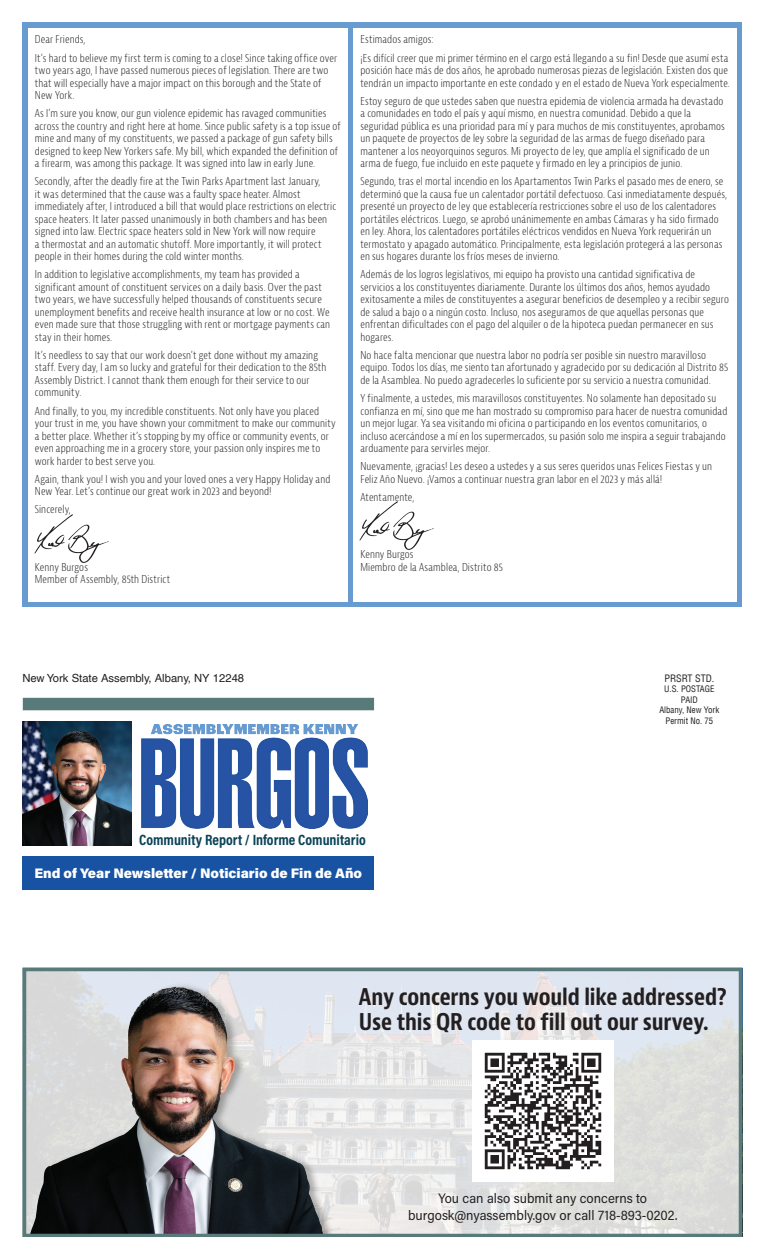
<style>
.page{position:relative;width:765px;height:1260px;background:#fff}
.page>*{position:absolute;margin:0;border:0;box-sizing:border-box;transform-origin:0 0}
.t1{font:700 condensed 22.5px/25px "Bernina Sans";letter-spacing:-.005em;color:#231f20}
.t2{font:700 15px "Acumin Pro Cond";color:#094256}
.t3{font:13.75px/16.5px "Acumin Pro Semi Cond";color:#231f20;text-align:center}
.t4{font:900 13.75px "Acumin Pro";color:#fff}
.t5{font:11.25px "Helvetica";color:#231f20}
.t6{font:300 condensed 10.62px/12.5px "Bernina Sans";letter-spacing:.01em;color:#231f20}
.t7{font:condensed 10px "Helvetica";color:#231f20}
.t8{font:condensed 8.75px/10.5px "Helvetica";color:#231f20;text-align:center}
</style>
<div class="page">
<svg style="left:27px;top:973px;width:710px;height:260px;background:#e2e4e6"></svg>
<img style="left:30px;top:973px;width:303px;height:260px">
<div style="left:22px;top:968px;width:720px;height:270px;border:4px solid #587a7b"></div>
<img style="left:22px;top:722px;width:109px;height:123px">
<div style="left:22px;top:856px;width:352px;height:34px;background:#1853a3"></div>
<img style="left:141px;top:724px;width:227px;height:105px">
<div style="left:23px;top:698px;width:351px;height:12px;background:#587a7b"></div>
<div style="left:22px;top:22px;width:720px;height:586px;background:#689cd0"></div>
<div style="left:354px;top:28px;width:383px;height:574px;background:#fff"></div>
<div style="left:28px;top:28px;width:320px;height:574px;background:#fff"></div>
<img style="left:34px;top:514px;width:74px;height:49px">
<img style="left:359px;top:501px;width:74px;height:49px">
<img style="left:473px;top:1041px;width:140px;height:140px">
<p class="t6" style="left:35px;top:31px;width:304px;line-height:18.1px">Dear Friends,<br>It’s hard to believe my first term is coming to a close! Since taking office over</p>
<p class="t6" style="left:35px;top:64px;width:295px">two years ago, I have passed numerous pieces of legislation. There are two that will especially have a major impact on this borough and the State of<br>New York.</p>
<p class="t6" style="left:35px;top:107px;width:308px">As I’m sure you know, our gun violence epidemic has ravaged communities across the country and right here at home. Since public safety is a top issue of mine and many of my constituents, we passed a package of gun safety bills designed to keep New Yorkers safe. My bill, which expanded the definition of a firearm, was among this package. It was signed into law in early June.</p>
<p class="t6" style="left:35px;top:175px;width:303px">Secondly, after the deadly fire at the Twin Parks Apartment last January,<br>it was determined that the cause was a faulty space heater. Almost immediately after, I introduced a bill that would place restrictions on electric space heaters. It later passed unanimously in both chambers and has been signed into law. Electric space heaters sold in New York will now require<br>a thermostat and an automatic shutoff. More importantly, it will protect people in their homes during the cold winter months.</p>
<p class="t6" style="left:35px;top:269px;width:297px">In addition to legislative accomplishments, my team has provided a significant amount of constituent services on a daily basis. Over the past two years, we have successfully helped thousands of constituents secure unemployment benefits and receive health insurance at low or no cost. We even made sure that those struggling with rent or mortgage payments can stay in their homes.</p>
<p class="t6" style="left:35px;top:349px;width:293px">It’s needless to say that our work doesn’t get done without my amazing staff. Every day, I am so lucky and grateful for their dedication to the 85th Assembly District. I cannot thank them enough for their service to our community.</p>
<p class="t6" style="left:35px;top:405px;width:303px">And finally, to you, my incredible constituents. Not only have you placed your trust in me, you have shown your commitment to make our community a better place. Whether it’s stopping by my office or community events, or even approaching me in a grocery store, your passion only inspires me to work harder to best serve you.</p>
<p class="t6" style="left:35px;top:473px;width:297px">Again, thank you! I wish you and your loved ones a very Happy Holiday and<br>New Year. Let’s continue our great work in 2023 and beyond!</p>
<p class="t6" style="left:35px;top:503px;width:38px">Sincerely,</p>
<p class="t6" style="left:35px;top:561px;width:137px">Kenny Burgos<br>Member of Assembly, 85th District</p>
<p class="t6" style="left:360px;top:31px;width:369px;line-height:18.1px">Estimados amigos:<br>¡Es difícil creer que mi primer término en el cargo está llegando a su fin! Desde que asumí esta</p>
<p class="t6" style="left:360px;top:64px;width:371px">posición hace más de dos años, he aprobado numerosas piezas de legislación. Existen dos que tendrán un impacto importante en este condado y en el estado de Nueva York especialmente.</p>
<p class="t6" style="left:360px;top:95px;width:366px">Estoy seguro de que ustedes saben que nuestra epidemia de violencia armada ha devastado a comunidades en todo el país y aquí mismo, en nuestra comunidad. Debido a que la seguridad pública es una prioridad para mí y para muchos de mis constituyentes, aprobamos un paquete de proyectos de ley sobre la seguridad de las armas de fuego diseñado para mantener a los neoyorquinos seguros. Mi proyecto de ley, que amplía el significado de un arma de fuego, fue incluido en este paquete y firmado en ley a principios de junio.</p>
<p class="t6" style="left:360px;top:175px;width:368px">Segundo, tras el mortal incendio en los Apartamentos Twin Parks el pasado mes de enero, se determinó que la causa fue un calentador portátil defectuoso. Casi inmediatamente después, presenté un proyecto de ley que establecería restricciones sobre el uso de los calentadores portátiles eléctricos. Luego, se aprobó unánimemente en ambas Cámaras y ha sido firmado en ley. Ahora, los calentadores portátiles eléctricos vendidos en Nueva York requerirán un termostato y apagado automático. Principalmente, esta legislación protegerá a las personas en sus hogares durante los fríos meses de invierno.</p>
<p class="t6" style="left:360px;top:269px;width:370px">Además de los logros legislativos, mi equipo ha provisto una cantidad significativa de servicios a los constituyentes diariamente. Durante los últimos dos años, hemos ayudado exitosamente a miles de constituyentes a asegurar beneficios de desempleo y a recibir seguro de salud a bajo o a ningún costo. Incluso, nos aseguramos de que aquellas personas que enfrentan dificultades con el pago del alquiler o de la hipoteca puedan permanecer en sus hogares.</p>
<p class="t6" style="left:360px;top:349px;width:369px">No hace falta mencionar que nuestra labor no podría ser posible sin nuestro maravilloso equipo. Todos los días, me siento tan afortunado y agradecido por su dedicación al Distrito 85 de la Asamblea. No puedo agradecerles lo suficiente por su servicio a nuestra comunidad.</p>
<p class="t6" style="left:360px;top:392px;width:368px">Y finalmente, a ustedes, mis maravillosos constituyentes. No solamente han depositado su confianza en mí, sino que me han mostrado su compromiso para hacer de nuestra comunidad un mejor lugar. Ya sea visitando mi oficina o participando en los eventos comunitarios, o incluso acercándose a mí en los supermercados, su pasión solo me inspira a seguir trabajando arduamente para servirles mejor.</p>
<p class="t6" style="left:360px;top:460px;width:353px">Nuevamente, ¡gracias! Les deseo a ustedes y a sus seres queridos unas Felices Fiestas y un<br>Feliz Año Nuevo. ¡Vamos a continuar nuestra gran labor en el 2023 y más allá!</p>
<p class="t6" style="left:360px;top:491px;width:55px">Atentamente,</p>
<p class="t6" style="left:360px;top:549px;width:144px">Kenny Burgos<br>Miembro de la Asamblea, Distrito 85</p>
<p class="t5" style="left:22px;top:673px;width:223px">New York State Assembly, Albany, NY 12248</p>
<p class="t7" style="left:664px;top:673px;width:51px">PRSRT STD.</p>
<p class="t8" style="left:659px;top:684px;width:62px">U.S. POSTAGE<br>PAID<br>Albany, New York<br>Permit No. 75</p>
<h2 class="t2" style="left:139px;top:830px;width:228px">Community Report / Informe Comunitario</h2>
<p class="t4" style="left:34px;top:864px;width:329px">End of Year Newsletter / Noticiario de Fin de Año</p>
<h1 class="t1" style="left:359px;top:985px;width:369px">Any concerns you would like addressed?<br>Use this QR code to fill out our survey.</h1>
<p class="t3" style="left:408px;top:1190px;width:271px">You can also submit any concerns to burgosk@nyassembly.gov or call 718-893-0202.</p>
</div>
